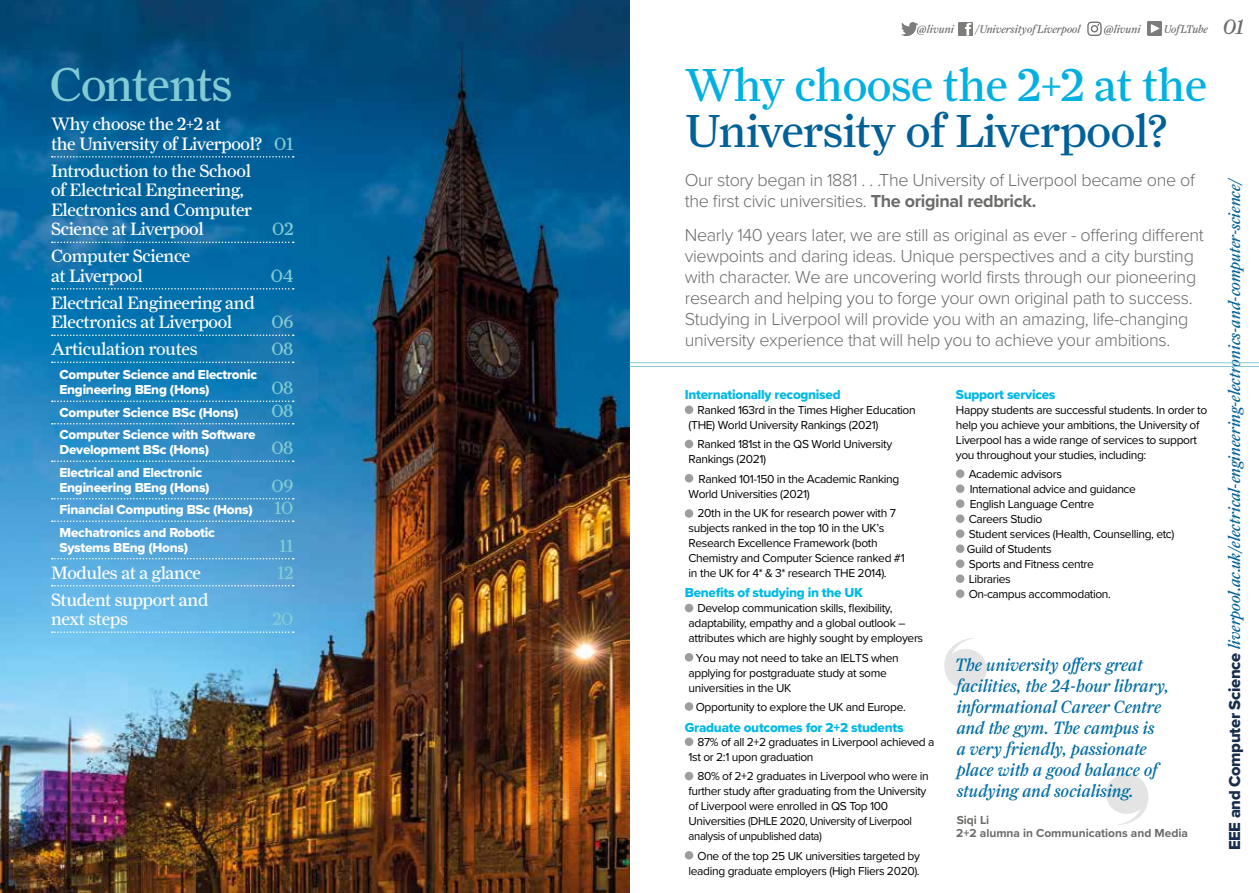
<style>
.page{position:relative;width:1259px;height:893px;background:#fff}
.page>*{position:absolute;margin:0;border:0;box-sizing:border-box;transform-origin:0 0}
.t1{font:48px "Farnham Display";letter-spacing:-.02em;color:#81cbd4}
.t2{font:46.5px "Farnham Display";letter-spacing:-.01em;color:#006098}
.t3{font:46.5px "Farnham Display";letter-spacing:-.01em;color:#00b0e1}
.t4{font:italic 21px "Farnham Text";color:#6b6b6a}
.t5{font:300 18px/21px "Proxima Nova";letter-spacing:-.02em;color:#6b6b6a}
.t6{font:18px/19.5px "Farnham Display";letter-spacing:-.02em;color:#fff}
.t7{font:italic 18px/21px "Farnham Display";color:#006ca2}
.t8{font:18px "Farnham Display";letter-spacing:-.02em;color:#81cbd4}
.t9{font:italic 16.5px "Farnham Text";letter-spacing:-.01em;color:#006098}
.t10{font:13.5px/15px "Proxima Nova Extrabld";letter-spacing:-.02em;color:#fff}
.t11{font:13.5px "Proxima Nova Extrabld";letter-spacing:-.02em;color:#00b9e5}
.t12{font:12px/15px "Proxima Nova";letter-spacing:-.03em;color:#000}
.t13{font:700 12px/13.5px "Proxima Nova";color:#6b6b6a}
.t14{font:italic 11.25px "Farnham Text";letter-spacing:-.01em;color:#6b6b6a}
.t15{font:italic 11.25px "Farnham Text";letter-spacing:-.03em;color:#6b6b6a}
.s1{color:#81cbd4}
.s2{font-family:"Farnham Display";font-size:18px;color:#81cbd4}
.s3{font-weight:700}
.s4{font-family:"Proxima Nova Extrabld";font-style:normal;color:#182d4d}
</style>
<div class="page">
<img style="left:901px;top:23px;width:16px;height:13px">
<img style="left:959px;top:22px;width:13px;height:14px">
<svg style="left:1087px;top:22px;width:14px;height:14px"></svg>
<img style="left:1147px;top:22px;width:14px;height:14px">
<img style="left:0;top:0;width:629px;height:893px">
<svg style="left:52px;top:156px;width:242px;height:2px"></svg>
<svg style="left:52px;top:242px;width:242px;height:1px"></svg>
<svg style="left:52px;top:288px;width:242px;height:2px"></svg>
<svg style="left:52px;top:335px;width:242px;height:1px"></svg>
<svg style="left:52px;top:362px;width:242px;height:1px"></svg>
<svg style="left:52px;top:400px;width:242px;height:2px"></svg>
<svg style="left:52px;top:423px;width:242px;height:1px"></svg>
<svg style="left:52px;top:460px;width:242px;height:2px"></svg>
<svg style="left:52px;top:498px;width:242px;height:1px"></svg>
<svg style="left:52px;top:520px;width:242px;height:2px"></svg>
<svg style="left:52px;top:558px;width:242px;height:1px"></svg>
<svg style="left:52px;top:585px;width:242px;height:1px"></svg>
<svg style="left:52px;top:631px;width:242px;height:2px"></svg>
<hr style="left:629px;top:362px;width:630px;height:1px;background:#81cbd4">
<hr style="left:629px;top:366px;width:630px;height:1px;background:#81cbd4">
<svg style="left:944px;top:638px;width:43px;height:51px"></svg>
<svg style="left:1106px;top:774px;width:42px;height:51px"></svg>
<div style="left:685px;top:405px;width:8px;height:9px;background:#9d9d9c;border-radius:50%"></div>
<div style="left:685px;top:440px;width:8px;height:8px;background:#9d9d9c;border-radius:50%"></div>
<div style="left:685px;top:474px;width:8px;height:8px;background:#9d9d9c;border-radius:50%"></div>
<div style="left:685px;top:604px;width:8px;height:8px;background:#9d9d9c;border-radius:50%"></div>
<div style="left:685px;top:653px;width:8px;height:8px;background:#9d9d9c;border-radius:50%"></div>
<div style="left:685px;top:702px;width:8px;height:9px;background:#9d9d9c;border-radius:50%"></div>
<div style="left:685px;top:737px;width:8px;height:9px;background:#9d9d9c;border-radius:50%"></div>
<div style="left:685px;top:772px;width:8px;height:8px;background:#9d9d9c;border-radius:50%"></div>
<div style="left:685px;top:851px;width:8px;height:8px;background:#9d9d9c;border-radius:50%"></div>
<div style="left:956px;top:469px;width:8px;height:9px;background:#9d9d9c;border-radius:50%"></div>
<div style="left:956px;top:484px;width:8px;height:9px;background:#9d9d9c;border-radius:50%"></div>
<div style="left:956px;top:499px;width:8px;height:9px;background:#9d9d9c;border-radius:50%"></div>
<div style="left:956px;top:514px;width:8px;height:9px;background:#9d9d9c;border-radius:50%"></div>
<div style="left:956px;top:529px;width:8px;height:9px;background:#9d9d9c;border-radius:50%"></div>
<div style="left:956px;top:544px;width:8px;height:9px;background:#9d9d9c;border-radius:50%"></div>
<div style="left:956px;top:559px;width:8px;height:9px;background:#9d9d9c;border-radius:50%"></div>
<div style="left:956px;top:574px;width:8px;height:9px;background:#9d9d9c;border-radius:50%"></div>
<div style="left:956px;top:589px;width:8px;height:9px;background:#9d9d9c;border-radius:50%"></div>
<div style="left:685px;top:509px;width:8px;height:9px;background:#9d9d9c;border-radius:50%"></div>
<h1 class="t1" style="left:50px;top:56px;width:184px">Contents</h1>
<h3 class="t6" style="left:51px;top:114px;width:244px">Why choose the 2+2 at<br>the University of Liverpool? <span class="s1">01</span></h3>
<h3 class="t6" style="left:51px;top:160px;width:202px">Introduction to the School of Electrical Engineering,<br>Electronics and Computer<br>Science at Liverpool</h3>
<h3 class="t8" style="left:272px;top:218px;width:23px">02</h3>
<h3 class="t6" style="left:51px;top:246px;width:141px">Computer Science at Liverpool</h3>
<h3 class="t6" style="left:51px;top:292px;width:205px">Electrical Engineering and<br>Electronics at Liverpool</h3>
<h3 class="t8" style="left:271px;top:265px;width:24px">04</h3>
<h3 class="t8" style="left:271px;top:311px;width:23px">06</h3>
<h3 class="t6" style="left:51px;top:339px;width:148px">Articulation routes</h3>
<h3 class="t8" style="left:271px;top:338px;width:24px">08</h3>
<p class="t10" style="left:60px;top:367px;width:199px">Computer Science and Electronic<br>Engineering BEng (Hons)</p>
<h3 class="t8" style="left:271px;top:377px;width:24px">08</h3>
<p class="t10" style="left:60px;top:404px;width:180px">Computer Science BSc (Hons)</p>
<h3 class="t8" style="left:271px;top:400px;width:24px">08</h3>
<p class="t10" style="left:60px;top:427px;width:197px">Computer Science with Software<br>Development BSc (Hons)</p>
<h3 class="t8" style="left:271px;top:437px;width:24px">08</h3>
<p class="t10" style="left:60px;top:464px;width:152px">Electrical and Electronic<br>Engineering BEng (Hons)</p>
<h3 class="t8" style="left:271px;top:475px;width:23px">09</h3>
<p class="t10" style="left:60px;top:498px;width:235px;line-height:22.5px">Financial Computing BSc (Hons) <span class="s2">10<br></span>Mechatronics and Robotic</p>
<p class="t10" style="left:60px;top:539px;width:130px">Systems BEng (Hons)</p>
<h3 class="t8" style="left:279px;top:535px;width:15px">11</h3>
<h3 class="t6" style="left:51px;top:562px;width:152px">Modules at a glance</h3>
<h3 class="t8" style="left:278px;top:562px;width:17px">12</h3>
<h3 class="t6" style="left:51px;top:589px;width:159px">Student support and next steps</h3>
<h3 class="t8" style="left:272px;top:608px;width:23px">20</h3>
<p class="t14" style="left:917px;top:22px;width:39px">@livuni</p>
<p class="t14" style="left:975px;top:22px;width:107px">/Universityof Liverpool</p>
<p class="t14" style="left:1104px;top:22px;width:38px">@livuni</p>
<p class="t15" style="left:1164px;top:22px;width:46px">UofLTube</p>
<h2 class="t3" style="left:685px;top:58px;width:524px">Why choose the 2+2 at the</h2>
<h2 class="t2" style="left:685px;top:104px;width:485px">University of Liverpool?</h2>
<h3 class="t5" style="left:685px;top:168px;width:511px;line-height:21.6px">Our story began in 1881 . . .The University of Liverpool became one of the first civic universities. <span class="s3">The original redbrick.</span></h3>
<p class="t5" style="left:685px;top:223px;width:520px">Nearly 140 years later, we are still as original as ever - offering different viewpoints and daring ideas. Unique perspectives and a city bursting with character. We are uncovering world firsts through our pioneering research and helping you to forge your own original path to success.<br>Studying in Liverpool will provide you with an amazing, life-changing university experience that will help you to achieve your ambitions.</p>
<p class="t11" style="left:685px;top:384px;width:157px">Internationally recognised</p>
<p class="t12" style="left:688px;top:402px;width:229px;text-indent:9px">Ranked 163rd in the Times Higher Education (THE) World University Rankings (2021)</p>
<p class="t12" style="left:688px;top:436px;width:205px;text-indent:9px">Ranked 181st in the QS World University<br>Rankings (2021)</p>
<p class="t12" style="left:688px;top:471px;width:212px;text-indent:10px">Ranked 101-150 in the Academic Ranking<br>World Universities (2021)</p>
<p class="t12" style="left:688px;top:505px;width:218px;text-indent:9px">20th in the UK for research power with 7 subjects ranked in the top 10 in the UK’s Research Excellence Framework (both Chemistry and Computer Science ranked #1 in the UK for 4* &amp; 3* research THE 2014).</p>
<p class="t11" style="left:685px;top:583px;width:180px">Benefits of studying in the UK</p>
<p class="t12" style="left:688px;top:600px;width:236px;text-indent:9px">Develop communication skills, flexibility, adaptability, empathy and a global outlook – attributes which are highly sought by employers</p>
<p class="t12" style="left:688px;top:650px;width:212px;text-indent:7px">You may not need to take an IELTS when applying for postgraduate study at some universities in the UK</p>
<p class="t12" style="left:696px;top:699px;width:211px">Opportunity to explore the UK and Europe.</p>
<p class="t11" style="left:685px;top:717px;width:220px">Graduate outcomes for 2+2 students</p>
<p class="t12" style="left:688px;top:734px;width:247px;text-indent:9px">87% of all 2+2 graduates in Liverpool achieved a<br>1st or 2:1 upon graduation</p>
<p class="t12" style="left:688px;top:768px;width:242px;text-indent:9px">80% of 2+2 graduates in Liverpool who were in further study after graduating from the University of Liverpool were enrolled in QS Top 100<br>Universities (DHLE 2020, University of Liverpool analysis of unpublished data)</p>
<p class="t12" style="left:688px;top:847px;width:233px;text-align:right">One of the top 25 UK universities targeted by leading graduate employers (High Fliers 2020).</p>
<p class="t11" style="left:956px;top:384px;width:101px">Support services</p>
<p class="t12" style="left:956px;top:402px;width:253px">Happy students are successful students. In order to help you achieve your ambitions, the University of Liverpool has a wide range of services to support you throughout your studies, including:</p>
<p class="t12" style="left:967px;top:466px;width:209px">Academic advisors<br>International advice and guidance<br>English Language Centre<br>Careers Studio<br>Student services (Health, Counselling, etc)<br>Guild of Students<br>Sports and Fitness centre<br>Libraries<br>On-campus accommodation.</p>
<h3 class="t7" style="left:955px;top:655px;width:215px">The university offers great facilities, the 24-hour library, informational Career Centre and the gym. The campus is<br>a very friendly, passionate place with a good balance of studying and socialising.</h3>
<p class="t13" style="left:956px;top:813px;width:233px">Siqi Li<br>2+2 alumna in Communications and Media</p>
<h3 class="t4" style="left:1223px;top:14px;width:22px">01</h3>
<h3 class="t9" style="left:1224px;top:850px;width:675px;rotate:-90deg"><span class="s4">EEE and Computer Science</span> liverpool.ac.uk/electrical-engineering-electronics-and-computer-science/</h3>
</div>
